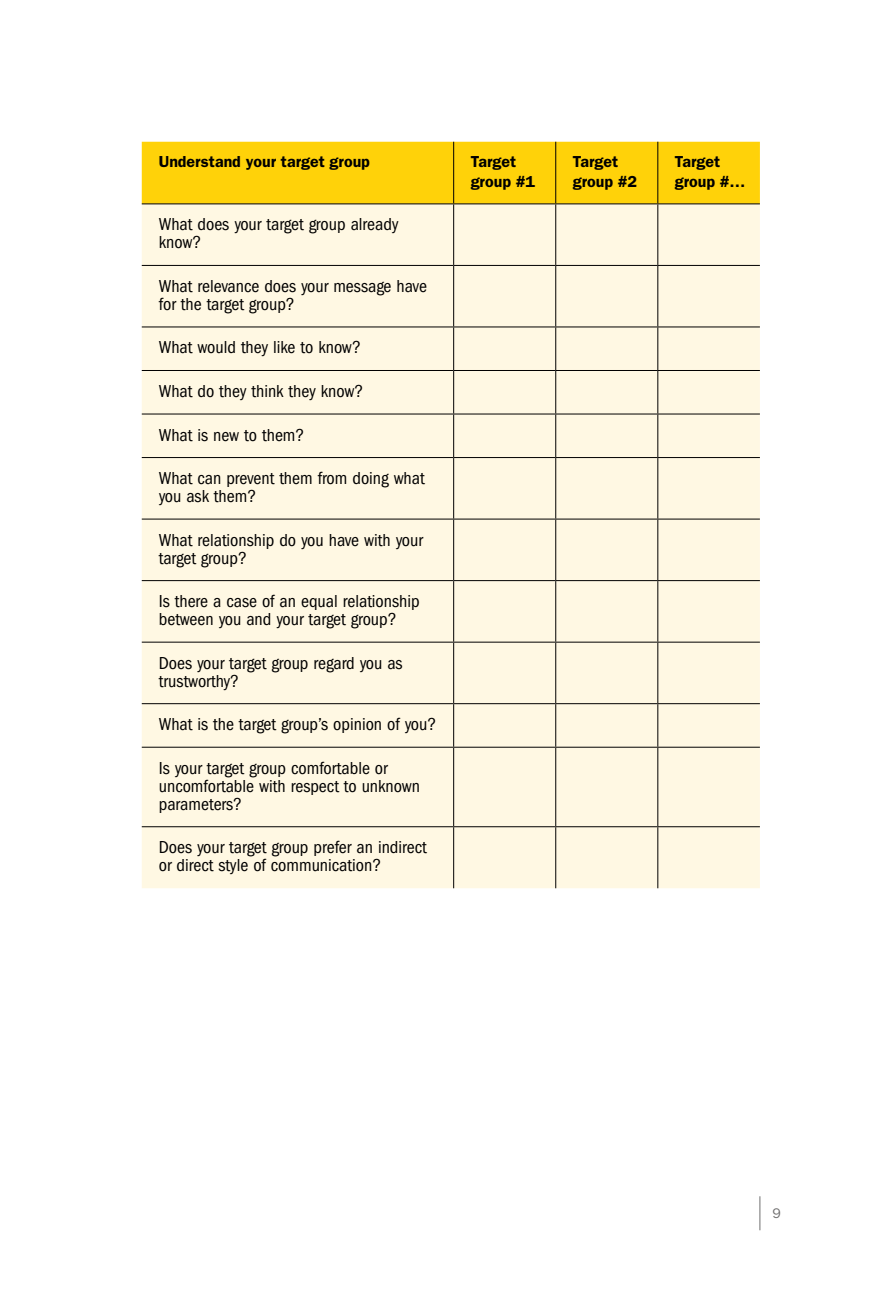
<style>
.page{position:relative;width:879px;height:1304px;background:#fff}
.page>*{position:absolute;margin:0;border:0;box-sizing:border-box;transform-origin:0 0}
.t1{font:condensed 18px/18px "ITC Franklin Gothic Std";color:#000}
.t2{font:600 16px/20px "ITC Franklin Gothic Std";color:#000}
.t3{font:14px "ITC Franklin Gothic Std";color:#706f6f}
</style>
<div class="page">
<hr style="left:759px;top:1196px;width:1px;height:34px;background:#706f6f">
<div style="left:142px;top:142px;width:618px;height:61px;background:#ffd209"></div>
<div style="left:142px;top:204px;width:618px;height:684px;background:#fff8e3"></div>
<hr style="left:453px;top:142px;width:1px;height:61px;background:#000">
<hr style="left:555px;top:142px;width:1px;height:61px;background:#000">
<hr style="left:657px;top:142px;width:1px;height:61px;background:#000">
<hr style="left:142px;top:203px;width:312px;height:1px;background:#000">
<hr style="left:454px;top:203px;width:102px;height:1px;background:#000">
<hr style="left:453px;top:204px;width:1px;height:61px;background:#000">
<hr style="left:556px;top:203px;width:102px;height:1px;background:#000">
<hr style="left:555px;top:204px;width:1px;height:61px;background:#000">
<hr style="left:658px;top:203px;width:102px;height:1px;background:#000">
<hr style="left:657px;top:204px;width:1px;height:61px;background:#000">
<hr style="left:142px;top:265px;width:312px;height:1px;background:#000">
<hr style="left:454px;top:265px;width:102px;height:1px;background:#000">
<hr style="left:453px;top:266px;width:1px;height:60px;background:#000">
<hr style="left:556px;top:265px;width:102px;height:1px;background:#000">
<hr style="left:555px;top:266px;width:1px;height:60px;background:#000">
<hr style="left:658px;top:265px;width:102px;height:1px;background:#000">
<hr style="left:657px;top:266px;width:1px;height:60px;background:#000">
<hr style="left:142px;top:326px;width:312px;height:1px;background:#000">
<hr style="left:454px;top:326px;width:102px;height:1px;background:#000">
<hr style="left:453px;top:327px;width:1px;height:43px;background:#000">
<hr style="left:556px;top:326px;width:102px;height:1px;background:#000">
<hr style="left:555px;top:327px;width:1px;height:43px;background:#000">
<hr style="left:658px;top:326px;width:102px;height:1px;background:#000">
<hr style="left:657px;top:327px;width:1px;height:43px;background:#000">
<hr style="left:142px;top:370px;width:312px;height:1px;background:#000">
<hr style="left:454px;top:370px;width:102px;height:1px;background:#000">
<hr style="left:453px;top:371px;width:1px;height:43px;background:#000">
<hr style="left:556px;top:370px;width:102px;height:1px;background:#000">
<hr style="left:555px;top:371px;width:1px;height:43px;background:#000">
<hr style="left:658px;top:370px;width:102px;height:1px;background:#000">
<hr style="left:657px;top:371px;width:1px;height:43px;background:#000">
<hr style="left:142px;top:414px;width:312px;height:1px;background:#000">
<hr style="left:454px;top:414px;width:102px;height:1px;background:#000">
<hr style="left:453px;top:415px;width:1px;height:42px;background:#000">
<hr style="left:556px;top:414px;width:102px;height:1px;background:#000">
<hr style="left:555px;top:415px;width:1px;height:42px;background:#000">
<hr style="left:658px;top:414px;width:102px;height:1px;background:#000">
<hr style="left:657px;top:415px;width:1px;height:42px;background:#000">
<hr style="left:142px;top:457px;width:312px;height:1px;background:#000">
<hr style="left:454px;top:457px;width:102px;height:1px;background:#000">
<hr style="left:453px;top:458px;width:1px;height:61px;background:#000">
<hr style="left:556px;top:457px;width:102px;height:1px;background:#000">
<hr style="left:555px;top:458px;width:1px;height:61px;background:#000">
<hr style="left:658px;top:457px;width:102px;height:1px;background:#000">
<hr style="left:657px;top:458px;width:1px;height:61px;background:#000">
<hr style="left:142px;top:519px;width:312px;height:1px;background:#000">
<hr style="left:454px;top:519px;width:102px;height:1px;background:#000">
<hr style="left:453px;top:520px;width:1px;height:60px;background:#000">
<hr style="left:556px;top:519px;width:102px;height:1px;background:#000">
<hr style="left:555px;top:520px;width:1px;height:60px;background:#000">
<hr style="left:658px;top:519px;width:102px;height:1px;background:#000">
<hr style="left:657px;top:520px;width:1px;height:60px;background:#000">
<hr style="left:142px;top:580px;width:312px;height:1px;background:#000">
<hr style="left:454px;top:580px;width:102px;height:1px;background:#000">
<hr style="left:453px;top:581px;width:1px;height:61px;background:#000">
<hr style="left:556px;top:580px;width:102px;height:1px;background:#000">
<hr style="left:555px;top:581px;width:1px;height:61px;background:#000">
<hr style="left:658px;top:580px;width:102px;height:1px;background:#000">
<hr style="left:657px;top:581px;width:1px;height:61px;background:#000">
<hr style="left:142px;top:642px;width:312px;height:1px;background:#000">
<hr style="left:454px;top:642px;width:102px;height:1px;background:#000">
<hr style="left:453px;top:643px;width:1px;height:60px;background:#000">
<hr style="left:556px;top:642px;width:102px;height:1px;background:#000">
<hr style="left:555px;top:643px;width:1px;height:60px;background:#000">
<hr style="left:658px;top:642px;width:102px;height:1px;background:#000">
<hr style="left:657px;top:643px;width:1px;height:60px;background:#000">
<hr style="left:142px;top:703px;width:312px;height:1px;background:#000">
<hr style="left:454px;top:703px;width:102px;height:1px;background:#000">
<hr style="left:453px;top:704px;width:1px;height:43px;background:#000">
<hr style="left:556px;top:703px;width:102px;height:1px;background:#000">
<hr style="left:555px;top:704px;width:1px;height:43px;background:#000">
<hr style="left:658px;top:703px;width:102px;height:1px;background:#000">
<hr style="left:657px;top:704px;width:1px;height:43px;background:#000">
<hr style="left:142px;top:747px;width:312px;height:1px;background:#000">
<hr style="left:454px;top:747px;width:102px;height:1px;background:#000">
<hr style="left:453px;top:748px;width:1px;height:78px;background:#000">
<hr style="left:556px;top:747px;width:102px;height:1px;background:#000">
<hr style="left:555px;top:748px;width:1px;height:78px;background:#000">
<hr style="left:658px;top:747px;width:102px;height:1px;background:#000">
<hr style="left:657px;top:748px;width:1px;height:78px;background:#000">
<hr style="left:142px;top:826px;width:312px;height:1px;background:#000">
<hr style="left:454px;top:826px;width:102px;height:1px;background:#000">
<hr style="left:453px;top:827px;width:1px;height:61px;background:#000">
<hr style="left:556px;top:826px;width:102px;height:1px;background:#000">
<hr style="left:555px;top:827px;width:1px;height:61px;background:#000">
<hr style="left:658px;top:826px;width:102px;height:1px;background:#000">
<hr style="left:657px;top:827px;width:1px;height:61px;background:#000">
<p class="t2" style="left:159px;top:151px;width:213px">Understand your target group</p>
<p class="t2" style="left:471px;top:151px;width:66px">Target group #1</p>
<p class="t2" style="left:573px;top:151px;width:66px">Target group #2</p>
<p class="t2" style="left:675px;top:151px;width:72px">Target group #…</p>
<p class="t1" style="left:159px;top:216px;width:241px">What does your target group already know?</p>
<p class="t1" style="left:159px;top:277px;width:270px">What relevance does your message have for the target group?</p>
<p class="t1" style="left:159px;top:339px;width:204px">What would they like to know?</p>
<p class="t1" style="left:159px;top:382px;width:206px">What do they think they know?</p>
<p class="t1" style="left:159px;top:426px;width:147px">What is new to them?</p>
<p class="t1" style="left:159px;top:469px;width:267px">What can prevent them from doing what you ask them?</p>
<p class="t1" style="left:159px;top:531px;width:266px">What relationship do you have with your target group?</p>
<p class="t1" style="left:159px;top:592px;width:262px">Is there a case of an equal relationship between you and your target group?</p>
<p class="t1" style="left:159px;top:654px;width:245px">Does your target group regard you as trustworthy?</p>
<p class="t1" style="left:159px;top:715px;width:279px">What is the target group’s opinion of you?</p>
<p class="t1" style="left:159px;top:759px;width:263px">Is your target group comfortable or uncomfortable with respect to unknown parameters?</p>
<p class="t1" style="left:159px;top:838px;width:269px">Does your target group prefer an indirect or direct style of communication?</p>
<p class="t3" style="left:772px;top:1205px;width:10px">9</p>
</div>
